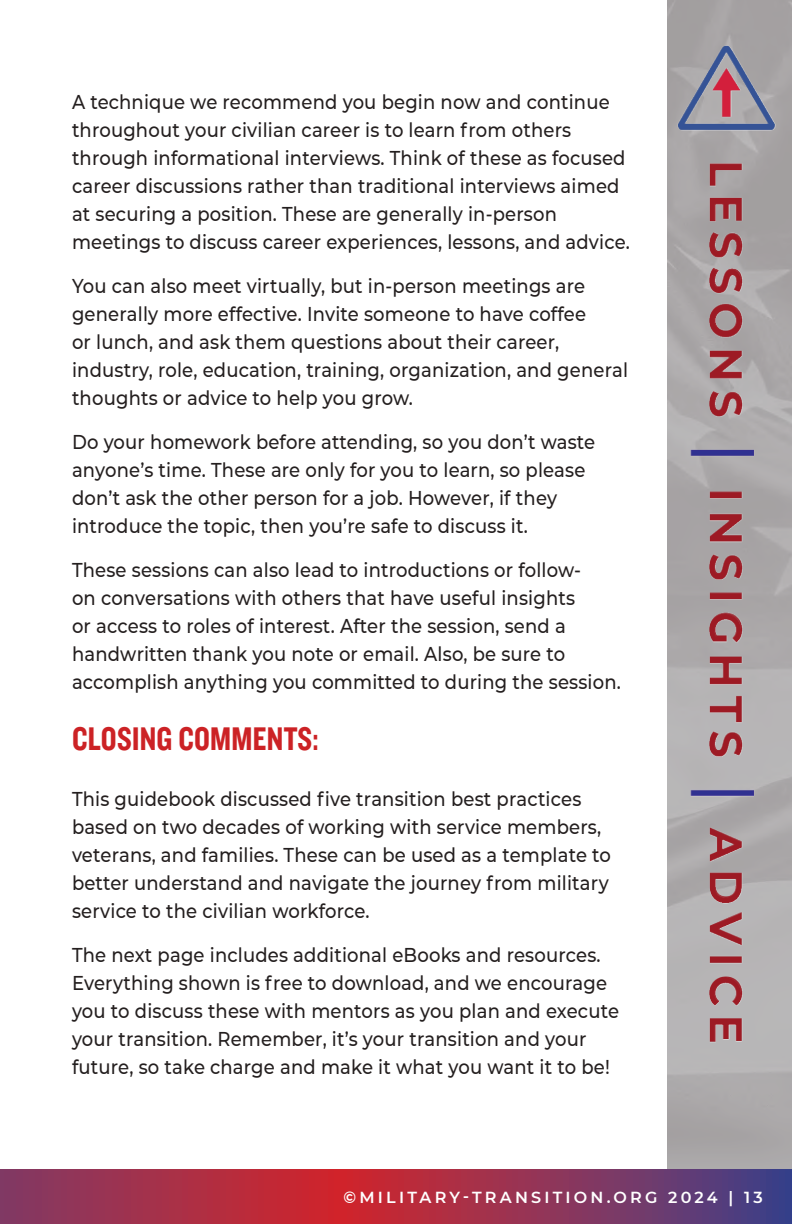
<style>
.page{position:relative;width:792px;height:1224px;background:#fff}
.page>*{position:absolute;margin:0;border:0;box-sizing:border-box;transform-origin:0 0}
.t1{font:34px "Knockout HTF50 Welterweight";letter-spacing:.01em;color:#cc2225;scale:.9 1}
.t2{font:500 20px/28px "Montserrat";letter-spacing:.01em;color:#241f1f;scale:.9 1}
.t3{font:600 16px "Montserrat";letter-spacing:.2em;color:#fff}
</style>
<div class="page">
<img style="left:668px;top:0;width:124px;height:1170px">
<svg style="left:0;top:1170px;width:792px;height:54px;background:#953253"></svg>
<p class="t2" style="left:72px;top:87px;width:622px">A technique we recommend you begin now and continue throughout your civilian career is to learn from others through informational interviews. Think of these as focused career discussions rather than traditional interviews aimed at securing a position. These are generally in-person meetings to discuss career experiences, lessons, and advice.</p>
<p class="t2" style="left:72px;top:271px;width:619px">You can also meet virtually, but in-person meetings are generally more effective. Invite someone to have coffee<br>or lunch, and ask them questions about their career, industry, role, education, training, organization, and general thoughts or advice to help you grow.</p>
<p class="t2" style="left:72px;top:427px;width:583px">Do your homework before attending, so you don’t waste anyone’s time. These are only for you to learn, so please don’t ask the other person for a job. However, if they introduce the topic, then you’re safe to discuss it.</p>
<p class="t2" style="left:72px;top:555px;width:611px">These sessions can also lead to introductions or follow-<br>on conversations with others that have useful insights<br>or access to roles of interest. After the session, send a handwritten thank you note or email. Also, be sure to accomplish anything you committed to during the session.</p>
<h1 class="t1" style="left:72px;top:721px;width:276px">CLOSING COMMENTS:</h1>
<p class="t2" style="left:72px;top:784px;width:600px">This guidebook discussed five transition best practices based on two decades of working with service members, veterans, and families. These can be used as a template to better understand and navigate the journey from military service to the civilian workforce.</p>
<p class="t2" style="left:72px;top:940px;width:609px">The next page includes additional eBooks and resources.<br>Everything shown is free to download, and we encourage you to discuss these with mentors as you plan and execute your transition. Remember, it’s your transition and your future, so take charge and make it what you want it to be!</p>
<p class="t3" style="left:344px;top:1186px;width:421px">©MILITARY-TRANSITION.ORG 2024 | 13</p>
</div>
